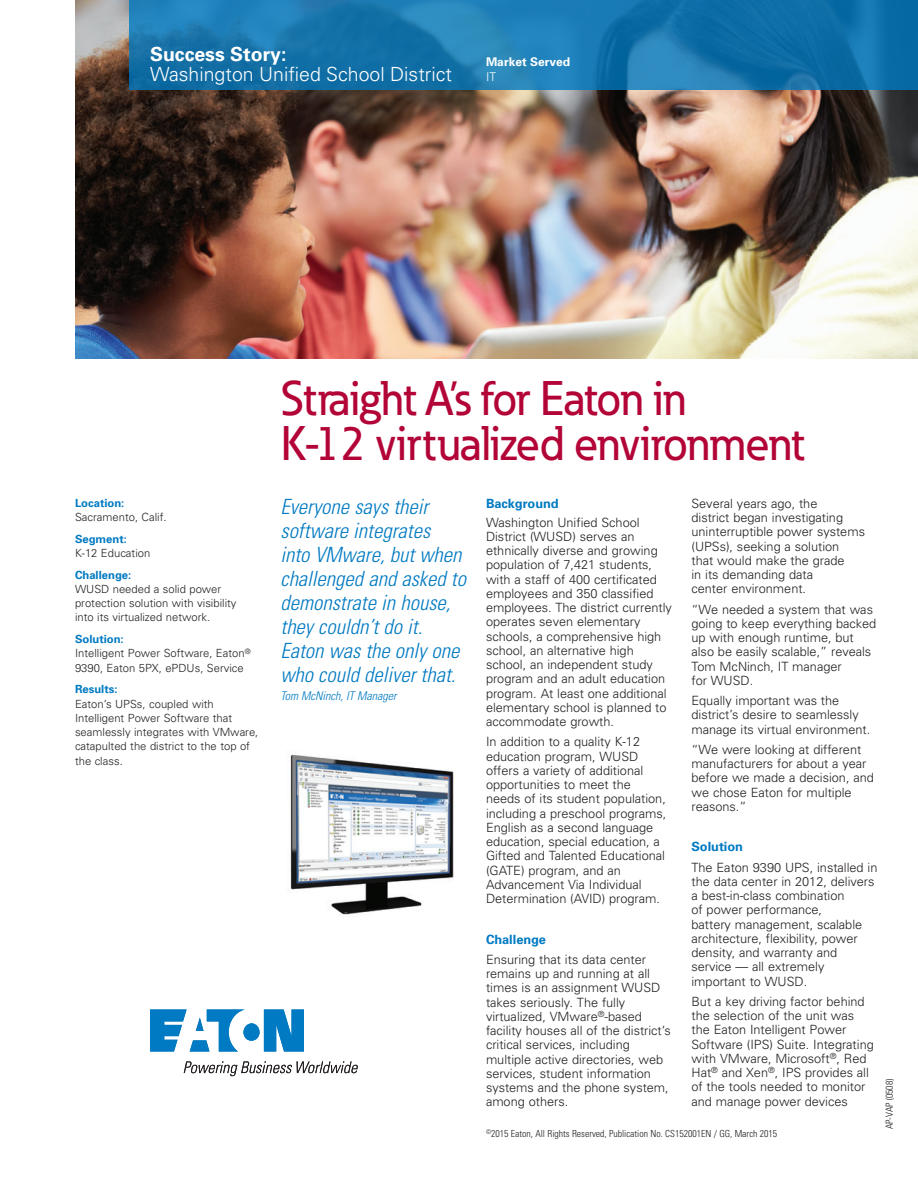
<style>
.page{position:relative;width:918px;height:1188px;background:#fff}
.page>*{position:absolute;margin:0;border:0;box-sizing:border-box;transform-origin:0 0}
._01_Headline___ADJ_C{font:500 48px/45px "Eaton";letter-spacing:-.01em;color:#b30437}
._01_Overview__11_pt{font:italic 300 condensed 21px/24px "Univers";color:#007ac2}
.Product_line{font:300 19.5px "Univers";color:#fff}
.Product_line-2{font:700 19.5px "Univers";color:#fff}
._01_Overview__11_pt-2{font:300 12.75px/14.2px "Univers";color:#231f20}
._01_Overview__11_pt-3{font:700 12.75px "Univers";color:#007ac2}
.Body_Copy_Head{font:700 12.75px "Univers";color:#007ac2}
.Pull_quote_attribute{font:italic 300 condensed 12px "Univers";color:#007ac2}
.Markets_Served{font:700 12px "Univers";color:#fff}
.Markets_Served_subhe{font:300 12px "Univers";color:#fff}
._01_Overview__11_pt-4{font:300 11.25px/14.2px "Univers";color:#231f20}
.Legal_info_Document{font:300 condensed 9.75px "Univers";color:#231f20}
.s1{font-weight:700;color:#007ac2}
</style>
<div class="page">
<img style="left:75px;top:0;width:843px;height:359px">
<svg style="left:129px;top:0;width:789px;height:90px"></svg>
<svg style="left:150px;top:1010px;width:154px;height:42px"></svg>
<svg style="left:184px;top:1061px;width:174px;height:15px"></svg>
<img style="left:290px;top:754px;width:164px;height:161px">
<p class="Product_line-2" style="left:150px;top:43px;width:138px">Success Story:</p>
<p class="Product_line" style="left:150px;top:62px;width:303px">Washington Unified School District</p>
<p class="Markets_Served" style="left:486px;top:55px;width:86px">Market Served</p>
<p class="Markets_Served_subhe" style="left:486px;top:70px;width:12px">IT</p>
<p class="_01_Overview__11_pt-4" style="left:75px;top:496px;width:93px"><span class="s1">Location:<br></span>Sacramento, Calif.</p>
<p class="_01_Overview__11_pt-4" style="left:75px;top:532px;width:77px"><span class="s1">Segment:<br></span>K-12 Education</p>
<p class="_01_Overview__11_pt-4" style="left:75px;top:568px;width:163px"><span class="s1">Challenge:<br></span>WUSD needed a solid power protection solution with visibility into its virtualized network.</p>
<p class="_01_Overview__11_pt-4" style="left:75px;top:632px;width:177px"><span class="s1">Solution:<br></span>Intelligent Power Software, Eaton<sup>®<br></sup>9390, Eaton 5PX, ePDUs, Service</p>
<p class="_01_Overview__11_pt-4" style="left:75px;top:682px;width:185px"><span class="s1">Results:<br></span>Eaton’s UPSs, coupled with<br>Intelligent Power Software that seamlessly integrates with VMware, catapulted the district to the top of the class.</p>
<p class="_01_Headline___ADJ_C" style="left:281px;top:375px;width:525px">Straight A’s for Eaton in<br>K-12 virtualized environment</p>
<p class="_01_Overview__11_pt" style="left:280px;top:495px;width:187px">Everyone says their software integrates<br>into VMware, but when challenged and asked to demonstrate in house, they couldn’t do it.<br>Eaton was the only one who could deliver that.</p>
<p class="Pull_quote_attribute" style="left:280px;top:689px;width:117px">Tom McNinch, IT Manager</p>
<p class="_01_Overview__11_pt-2" style="left:692px;top:496px;width:175px">Several years ago, the<br>district began investigating uninterruptible power systems (UPSs), seeking a solution<br>that would make the grade<br>in its demanding data<br>center environment.</p>
<p class="_01_Overview__11_pt-2" style="left:692px;top:602px;width:186px">“We needed a system that was going to keep everything backed up with enough runtime, but also be easily scalable,” reveals<br>Tom McNinch, IT manager<br>for WUSD.</p>
<p class="_01_Overview__11_pt-2" style="left:692px;top:693px;width:180px">Equally important was the district’s desire to seamlessly manage its virtual environment.</p>
<p class="_01_Overview__11_pt-2" style="left:692px;top:742px;width:184px">“We were looking at different manufacturers for about a year before we made a decision, and we chose Eaton for multiple reasons.”</p>
<p class="_01_Overview__11_pt-3" style="left:692px;top:839px;width:53px">Solution</p>
<p class="_01_Overview__11_pt-2" style="left:692px;top:860px;width:187px">The Eaton 9390 UPS, installed in the data center in 2012, delivers a best-in-class combination<br>of power performance,<br>battery management, scalable architecture, flexibility, power density, and warranty and service — all extremely important to WUSD.</p>
<p class="_01_Overview__11_pt-2" style="left:692px;top:994px;width:184px">But a key driving factor behind the selection of the unit was the Eaton Intelligent Power<br>Software (IPS) Suite. Integrating with VMware, Microsoft<sup>®</sup>, Red<br>Hat<sup>®</sup> and Xen<sup>®</sup>, IPS provides all of the tools needed to monitor and manage power devices</p>
<p class="Legal_info_Document" style="left:486px;top:1128px;width:293px"><sup>©</sup>2015 Eaton, All Rights Reserved, Publication No. CS152001EN / GG, March 2015</p>
<p class="Body_Copy_Head" style="left:486px;top:496px;width:74px">Background</p>
<p class="_01_Overview__11_pt-2" style="left:486px;top:515px;width:187px">Washington Unified School<br>District (WUSD) serves an ethnically diverse and growing population of 7,421 students, with a staff of 400 certificated employees and 350 classified employees. The district currently operates seven elementary schools, a comprehensive high school, an alternative high school, an independent study program and an adult education program. At least one additional elementary school is planned to accommodate growth.</p>
<p class="_01_Overview__11_pt-2" style="left:486px;top:735px;width:182px">In addition to a quality K-12 education program, WUSD offers a variety of additional opportunities to meet the needs of its student population, including a preschool programs,<br>English as a second language education, special education, a<br>Gifted and Talented Educational (GATE) program, and an<br>Advancement Via Individual<br>Determination (AVID) program.</p>
<p class="_01_Overview__11_pt-3" style="left:486px;top:931px;width:62px">Challenge</p>
<p class="_01_Overview__11_pt-2" style="left:486px;top:952px;width:186px">Ensuring that its data center remains up and running at all times is an assignment WUSD takes seriously. The fully virtualized, VMware<sup>®</sup>-based facility houses all of the district’s critical services, including multiple active directories, web services, student information systems and the phone system, among others.</p>
<p class="Legal_info_Document" style="left:883px;top:1129px;width:52px;rotate:-90deg">AP-VAP (0508)</p>
</div>
